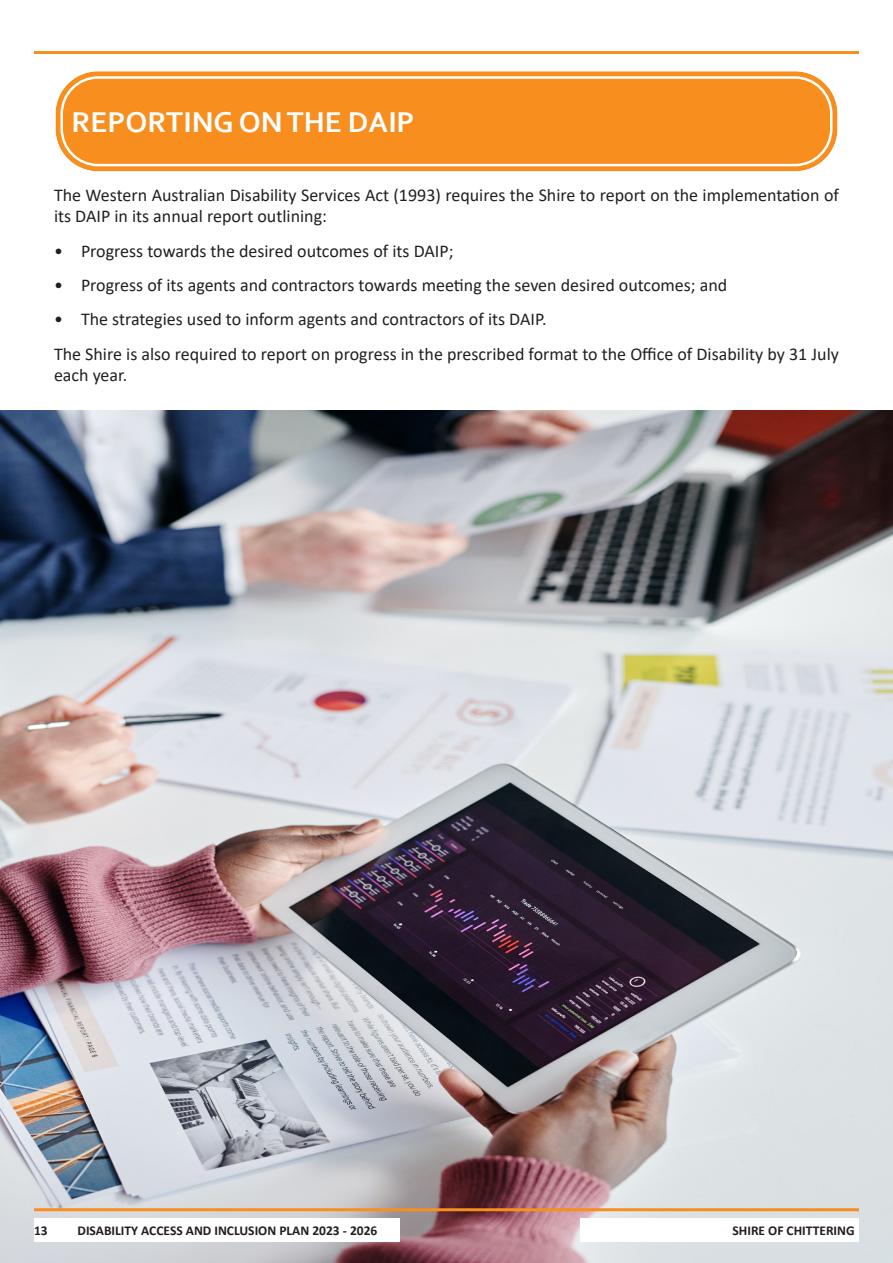
<style>
.page{position:relative;width:893px;height:1263px;background:#fff}
.page>*{position:absolute;margin:0;border:0;box-sizing:border-box;transform-origin:0 0}
.Heading_1{font:700 30px "Corbel";color:#fff}
.Main_text{font:18px/21.6px "Calibri";color:#231f20}
.t1{font:700 13.5px "Calibri";color:#231f20}
</style>
<div class="page">
<img style="left:0;top:410px;width:893px;height:853px">
<hr style="left:34px;top:1208px;width:825px;height:3px;background:#f78e1e">
<hr style="left:34px;top:51px;width:825px;height:3px;background:#f78e1e">
<div style="left:581px;top:1218px;width:278px;height:24px;background:#fff"></div>
<div style="left:34px;top:1218px;width:366px;height:24px;background:#fff"></div>
<div style="left:56px;top:71px;width:781px;height:100px;background:#f78e1e;border-radius:43px"></div>
<div style="left:48px;top:64px;width:797px;height:115px;border:8px solid #fff;border-radius:46px"></div>
<div style="left:60px;top:76px;width:772px;height:90px;border:3px solid #fff;border-radius:36px"></div>
<p class="Heading_1" style="left:72px;top:104px;width:345px">REPORTING ON THE DAIP</p>
<p class="Main_text" style="left:54px;top:183px;width:786px">The Western Australian Disability Services Act (1993) requires the Shire to report on the implementation of its DAIP in its annual report outlining:</p>
<p class="Main_text" style="left:54px;top:239px;width:401px">• Progress towards the desired outcomes of its DAIP;</p>
<p class="Main_text" style="left:54px;top:274px;width:675px">• Progress of its agents and contractors towards meeting the seven desired outcomes; and</p>
<p class="Main_text" style="left:54px;top:308px;width:494px">• The strategies used to inform agents and contractors of its DAIP.</p>
<p class="Main_text" style="left:54px;top:342px;width:786px">The Shire is also required to report on progress in the prescribed format to the Office of Disability by 31 July each year.</p>
<p class="t1" style="left:34px;top:1221px;width:15px">13</p>
<p class="t1" style="left:78px;top:1221px;width:301px">DISABILITY ACCESS AND INCLUSION PLAN 2023 - 2026</p>
<p class="t1" style="left:732px;top:1221px;width:124px">SHIRE OF CHITTERING</p>
</div>
